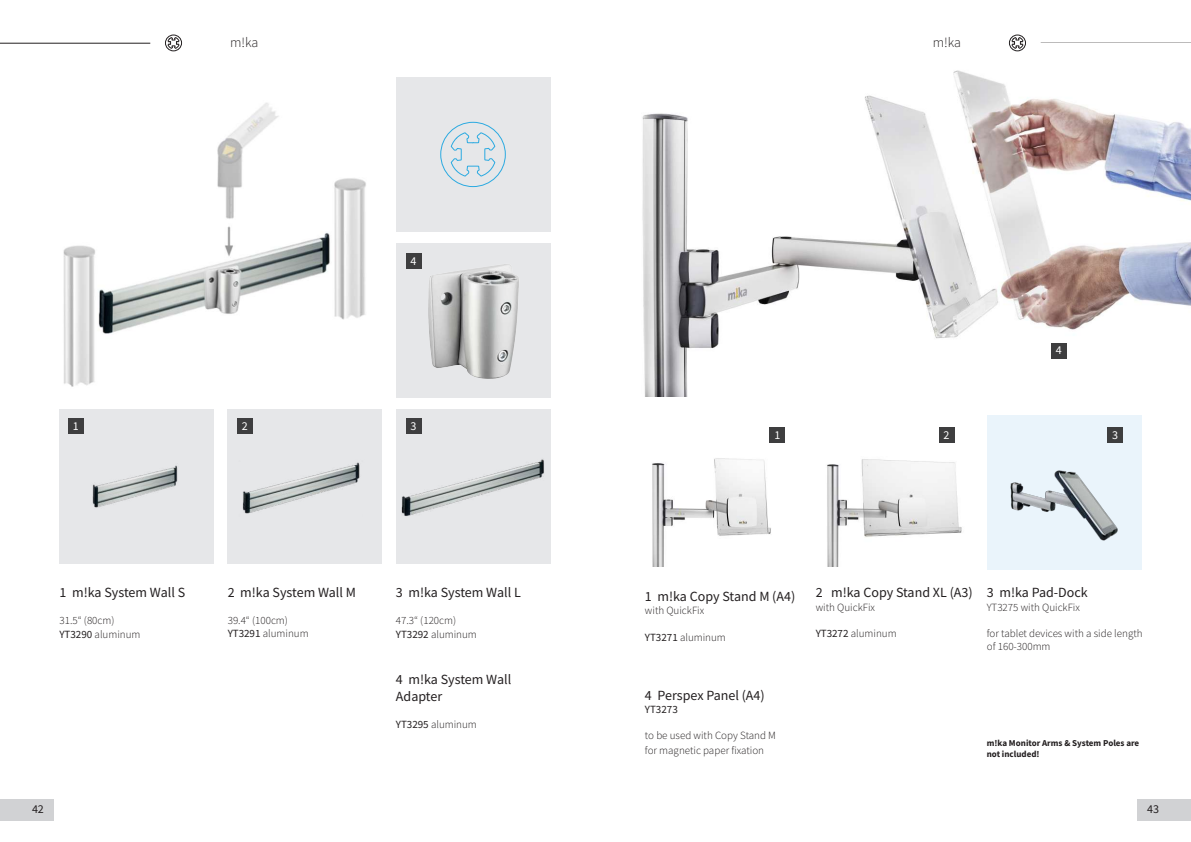
<style>
.page{position:relative;width:1191px;height:842px;background:#fff}
.page>*{position:absolute;margin:0;border:0;box-sizing:border-box;transform-origin:0 0}
.t1{font:14px/16.8px "Source Sans Pro";color:#231f20}
.t2{font:300 14px "Source Sans Pro";color:#231f20}
.t3{font:12px "Source Sans Pro";color:#fff}
.t4{font:12px "Source Sans Pro";color:#231f20}
.t5{font:300 11px/14.4px "Source Sans Pro";color:#231f20}
.t6{font:11px "Source Sans Pro";color:#231f20}
.t7{font:700 9px/10.8px "Source Sans Pro";color:#231f20}
.s1{font-weight:400}
</style>
<div class="page">
<hr style="left:1040px;top:43px;width:151px;height:1px;background:#231f20">
<hr style="left:0;top:43px;width:150px;height:1px;background:#231f20">
<div style="left:0;top:799px;width:54px;height:22px;background:#d1d2d4"></div>
<div style="left:1136px;top:799px;width:55px;height:22px;background:#d1d2d4"></div>
<img style="left:642px;top:51px;width:549px;height:346px">
<div style="left:987px;top:415px;width:154px;height:154px;background:#eaf4fb"></div>
<div style="left:396px;top:77px;width:154px;height:154px;background:#e6e7e9"></div>
<div style="left:396px;top:410px;width:154px;height:154px;background:#e6e7e9"></div>
<img style="left:401px;top:418px;width:143px;height:98px">
<img style="left:228px;top:410px;width:154px;height:154px">
<img style="left:60px;top:410px;width:154px;height:154px">
<div style="left:396px;top:244px;width:154px;height:154px;background:#e6e7e9"></div>
<img style="left:428px;top:264px;width:91px;height:115px">
<img style="left:63px;top:103px;width:303px;height:284px">
<svg style="left:165px;top:35px;width:17px;height:16px"></svg>
<svg style="left:1009px;top:35px;width:17px;height:16px"></svg>
<svg style="left:440px;top:121px;width:66px;height:67px"></svg>
<div style="left:68px;top:418px;width:16px;height:16px;background:#3e3e3f"></div>
<div style="left:237px;top:418px;width:16px;height:16px;background:#3e3e3f"></div>
<div style="left:406px;top:418px;width:15px;height:16px;background:#3e3e3f"></div>
<div style="left:406px;top:253px;width:15px;height:16px;background:#3e3e3f"></div>
<img style="left:827px;top:427px;width:135px;height:139px">
<img style="left:652px;top:458px;width:119px;height:108px">
<img style="left:1010px;top:470px;width:108px;height:71px">
<div style="left:769px;top:427px;width:16px;height:16px;background:#3e3e3f"></div>
<div style="left:938px;top:427px;width:16px;height:16px;background:#3e3e3f"></div>
<div style="left:1107px;top:427px;width:16px;height:16px;background:#3e3e3f"></div>
<div style="left:1051px;top:343px;width:15px;height:16px;background:#3e3e3f"></div>
<p class="t2" style="left:230px;top:34px;width:30px">m!ka</p>
<p class="t2" style="left:932px;top:34px;width:30px">m!ka</p>
<p class="t3" style="left:410px;top:253px;width:7px">4</p>
<p class="t3" style="left:73px;top:418px;width:7px">1</p>
<p class="t3" style="left:242px;top:418px;width:7px">2</p>
<p class="t3" style="left:410px;top:418px;width:7px">3</p>
<p class="t1" style="left:60px;top:584px;width:127px">1 m!ka System Wall S</p>
<p class="t5" style="left:60px;top:613px;width:82px">31.5“ (80cm)<br><span class="s1">YT3290</span> aluminum</p>
<p class="t1" style="left:228px;top:584px;width:130px">2 m!ka System Wall M</p>
<p class="t5" style="left:228px;top:613px;width:82px;line-height:13.2px">39.4“ (100cm)<br><span class="s1">YT3291</span> aluminum</p>
<p class="t1" style="left:396px;top:584px;width:126px">3 m!ka System Wall L</p>
<p class="t5" style="left:396px;top:613px;width:82px">47.3“ (120cm)<br><span class="s1">YT3292</span> aluminum</p>
<p class="t1" style="left:396px;top:671px;width:117px">4 m!ka System Wall<br>Adapter</p>
<p class="t5" style="left:396px;top:717px;width:82px"><span class="s1">YT3295</span> aluminum</p>
<p class="t3" style="left:1055px;top:343px;width:7px">4</p>
<p class="t3" style="left:774px;top:427px;width:7px">1</p>
<p class="t3" style="left:943px;top:427px;width:7px">2</p>
<p class="t3" style="left:1112px;top:427px;width:7px">3</p>
<p class="t1" style="left:645px;top:588px;width:152px">1 m!ka Copy Stand M (A4)</p>
<p class="t5" style="left:645px;top:603px;width:61px">with QuickFix</p>
<p class="t5" style="left:645px;top:630px;width:82px"><span class="s1">YT3271</span> aluminum</p>
<p class="t1" style="left:645px;top:686px;width:121px">4 Perspex Panel (A4)</p>
<p class="t6" style="left:645px;top:702px;width:34px">YT3273</p>
<p class="t5" style="left:645px;top:728px;width:133px">to be used with Copy Stand M for magnetic paper fixation</p>
<p class="t1" style="left:815px;top:584px;width:158px">2 m!ka Copy Stand XL (A3)</p>
<p class="t5" style="left:815px;top:600px;width:61px">with QuickFix</p>
<p class="t5" style="left:815px;top:626px;width:82px"><span class="s1">YT3272</span> aluminum</p>
<p class="t1" style="left:986px;top:584px;width:102px">3 m!ka Pad-Dock</p>
<p class="t5" style="left:986px;top:600px;width:95px">YT3275 with QuickFix</p>
<p class="t5" style="left:986px;top:627px;width:157px;line-height:13.2px">for tablet devices with a side length of 160-300mm</p>
<p class="t7" style="left:986px;top:738px;width:154px">m!ka Monitor Arms &amp; System Poles are not included!</p>
<p class="t4" style="left:32px;top:802px;width:13px">42</p>
<p class="t4" style="left:1147px;top:802px;width:13px">43</p>
</div>
